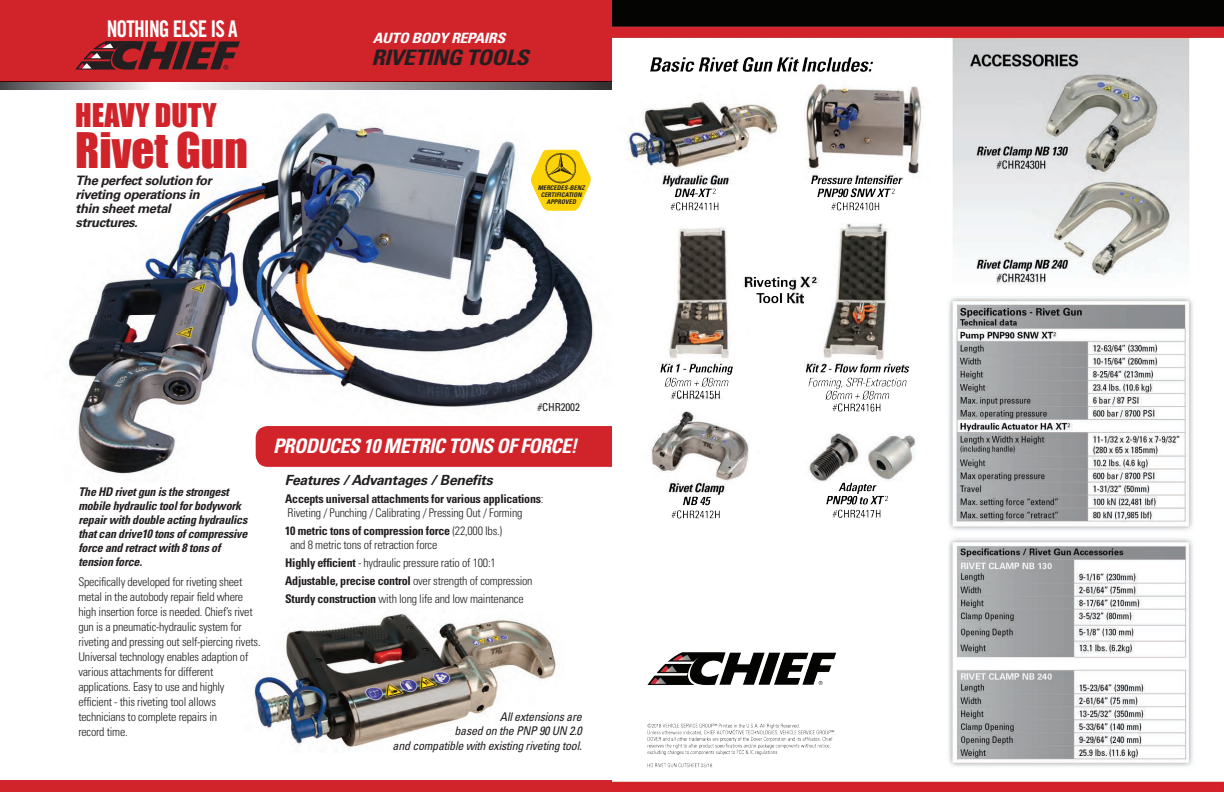
<style>
.page{position:relative;width:1224px;height:792px;background:#fff}
.page>*{position:absolute;margin:0;border:0;box-sizing:border-box;transform-origin:0 0}
.t1{font:45px "Impact";color:#d1232a}
.t2{font:30px "Impact";color:#d1232a}
.t3{font:23px "Trade Gothic LT Std Bd Cn 20";letter-spacing:-.04em;color:#fff;scale:.94 1}
.t4{font:italic 700 condensed 21.3px "Univers";letter-spacing:-.025em;color:#231f20;scale:1.12 1}
.t5{font:italic 700 condensed 20px "Univers";letter-spacing:-.03em;color:#fff}
.t6{font:italic 700 condensed 14.2px "Univers";letter-spacing:-.025em;color:#fff;scale:1.12 1}
.t7{font:italic 700 14px "Univers";letter-spacing:-.02em;color:#231f20}
.t8{font:italic 700 13px/14px "Univers";letter-spacing:-.03em;color:#231f20}
.t9{font:300 condensed 12px/15px "Univers";letter-spacing:-.02em;color:#231f20}
.t10{font:italic 700 condensed 12px/14px "Univers";letter-spacing:-.02em;color:#231f20}
.t11{font:italic condensed 12px/14.4px "Univers";letter-spacing:-.02em;color:#231f20;text-align:right}
.t12{font:condensed 11px "Univers";letter-spacing:-.01em;color:#231f20}
.t13{font:italic 700 condensed 6.4px/7.3px "Univers";letter-spacing:.01em;color:#231f20;text-align:center}
.s1{font-weight:700}
</style>
<div class="page">
<img style="left:253px;top:613px;width:303px;height:136px">
<img style="left:95px;top:81px;width:162px;height:234px">
<img style="left:257px;top:113px;width:248px;height:202px">
<img style="left:505px;top:140px;width:89px;height:263px">
<img style="left:66px;top:315px;width:440px;height:160px">
<div style="left:256px;top:426px;width:356px;height:41px;background:#d1232a"></div>
<svg style="left:530px;top:150px;width:62px;height:61px"></svg>
<img style="left:529px;top:152px;width:65px;height:34px">
<div style="left:0;top:780px;width:612px;height:12px;background:#d1232a"></div>
<div style="left:0;top:0;width:612px;height:81px;background:#d1232a"></div>
<svg style="left:75px;top:41px;width:165px;height:29px"></svg>
<svg style="left:0;top:82px;width:9px;height:8px"></svg>
<img style="left:9px;top:82px;width:143px;height:8px">
<img style="left:0;top:81px;width:152px;height:1px">
<img style="left:169px;top:82px;width:443px;height:8px">
<img style="left:169px;top:81px;width:443px;height:1px">
<img style="left:612px;top:0;width:612px;height:792px">
<div style="left:643px;top:608px;width:215px;height:110px;background:#fff"></div>
<img style="left:612px;top:634px;width:289px;height:56px">
<div style="left:636px;top:558px;width:214px;height:67px;background:#fff"></div>
<h3 class="t3" style="left:107px;top:14px;width:141px">NOTHING ELSE IS A</h3>
<h2 class="t2" style="left:75px;top:92px;width:143px">HEAVY DUTY</h2>
<h1 class="t1" style="left:75px;top:116px;width:174px">Rivet Gun</h1>
<p class="t8" style="left:76px;top:174px;width:138px">The perfect solution for riveting operations in thin sheet metal structures.</p>
<p class="t6" style="left:373px;top:29px;width:120px">AUTO BODY REPAIRS</p>
<h3 class="t4" style="left:372px;top:45px;width:142px">RIVETING TOOLS</h3>
<p class="t13" style="left:538px;top:184px;width:49px">MERCEDES-BENZ<br>CERTIFICATION<br>APPROVED</p>
<p class="t10" style="left:78px;top:485px;width:170px">The HD rivet gun is the strongest mobile hydraulic tool for bodywork repair with double acting hydraulics that can drive10 tons of compressive force and retract with 8 tons of tension force.</p>
<p class="t9" style="left:78px;top:575px;width:184px">Specifically developed for riveting sheet metal in the autobody repair field where high insertion force is needed. Chief’s rivet gun is a pneumatic-hydraulic system for riveting and pressing out self-piercing rivets.<br>Universal technology enables adaption of various attachments for different applications. Easy to use and highly efficient - this riveting tool allows technicians to complete repairs in<br>record time.</p>
<p class="t12" style="left:537px;top:400px;width:44px">#CHR2002</p>
<h3 class="t5" style="left:273px;top:434px;width:306px">PRODUCES 10 METRIC TONS OF FORCE!</h3>
<p class="t7" style="left:285px;top:472px;width:209px">Features / Advantages / Benefits</p>
<p class="t9" style="left:285px;top:492px;width:260px;line-height:14px"><span class="s1">Accepts universal attachments for various applications</span>:<br>Riveting / Punching / Calibrating / Pressing Out / Forming</p>
<p class="t9" style="left:290px;top:524px;width:214px;line-height:14px;text-indent:-5px"><span class="s1">10 metric tons of compression force</span> (22,000 lbs.) and 8 metric tons of retraction force</p>
<p class="t9" style="left:285px;top:554px;width:249px;line-height:18px"><span class="s1">Highly efficient</span> - hydraulic pressure ratio of 100:1<br><span class="s1">Adjustable, precise control</span> over strength of compression<br><span class="s1">Sturdy construction</span> with long life and low maintenance</p>
<p class="t11" style="left:393px;top:709px;width:191px">All extensions are<br>based on the PNP 90 UN 2.0<br>and compatible with existing riveting tool.</p>
</div>
